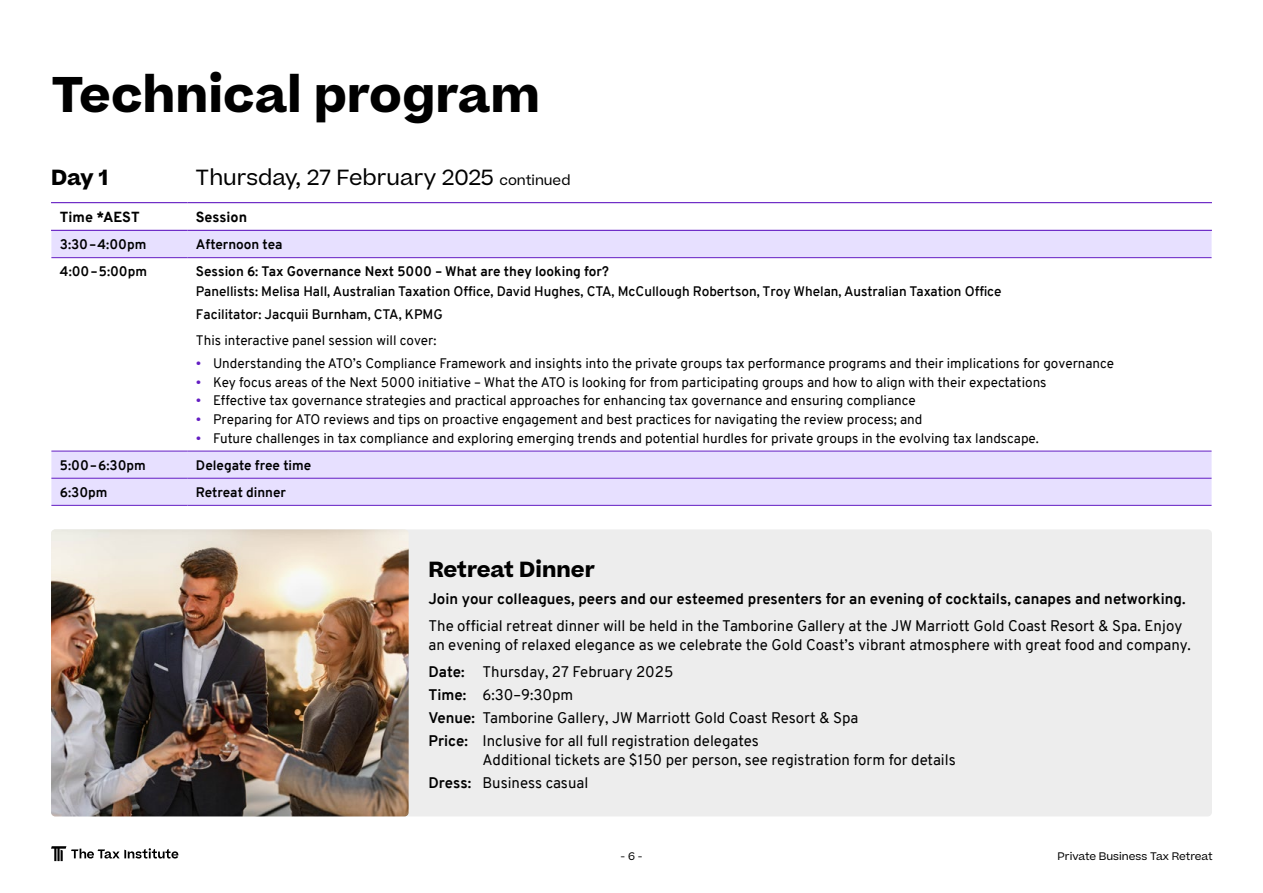
<style>
.page{position:relative;width:1263px;height:893px;background:#fff}
.page>*{position:absolute;margin:0;border:0;box-sizing:border-box;transform-origin:0 0}
.t1{font:700 48px "Beatrice";color:#000}
.t2{font:21px "Beatrice";color:#000}
.t3{font:700 21px "Beatrice";letter-spacing:-.005em;color:#000}
.t4{font:15px/23px "Overpass";color:#000}
.t5{font:700 15px "Overpass";color:#000}
.t6{font:800 14.25px "Overpass";color:#000}
.t7{font:13.5px "Overpass";color:#000}
.t8{font:600 13.5px/22.2px "Overpass";color:#000}
.t9{font:700 13.5px "Overpass";color:#000}
.t10{font:10.5px "Beatrice";color:#000}
.s1{font-size:13.5px}
.s2{color:#641dc3}
.s3{font-weight:700}
</style>
<div class="page">
<div style="left:51px;top:529px;width:1161px;height:287px;background:#ededed;border-radius:4px"></div>
<img style="left:51px;top:529px;width:358px;height:287px">
<svg style="left:51px;top:231px;width:1160px;height:274px"></svg>
<hr style="left:51px;top:451px;width:136px;height:1px;background:#641dc3">
<hr style="left:187px;top:451px;width:1024px;height:1px;background:#641dc3">
<hr style="left:51px;top:478px;width:136px;height:1px;background:#641dc3">
<hr style="left:187px;top:478px;width:1024px;height:1px;background:#641dc3">
<hr style="left:51px;top:505px;width:136px;height:1px;background:#641dc3">
<hr style="left:187px;top:505px;width:1024px;height:1px;background:#641dc3">
<hr style="left:51px;top:202px;width:136px;height:1px;background:#641dc3">
<hr style="left:51px;top:230px;width:136px;height:1px;background:#641dc3">
<hr style="left:187px;top:202px;width:1025px;height:1px;background:#641dc3">
<hr style="left:187px;top:230px;width:1025px;height:1px;background:#641dc3">
<hr style="left:51px;top:257px;width:136px;height:1px;background:#641dc3">
<hr style="left:187px;top:257px;width:1024px;height:1px;background:#641dc3">
<svg style="left:51px;top:846px;width:127px;height:15px"></svg>
<h1 class="t1" style="left:51px;top:61px;width:490px">Technical program</h1>
<h2 class="t3" style="left:51px;top:163px;width:58px">Day 1</h2>
<h2 class="t2" style="left:196px;top:164px;width:376px">Thursday, 27 February 2025 <span class="s1">continued</span></h2>
<p class="t6" style="left:60px;top:207px;width:81px">Time *AEST</p>
<p class="t6" style="left:196px;top:207px;width:53px">Session</p>
<p class="t9" style="left:60px;top:235px;width:88px">3:30–4:00pm</p>
<p class="t9" style="left:196px;top:235px;width:88px">Afternoon tea</p>
<p class="t9" style="left:60px;top:262px;width:89px">4:00–5:00pm</p>
<p class="t9" style="left:196px;top:262px;width:414px">Session 6: Tax Governance Next 5000 – What are they looking for?</p>
<p class="t8" style="left:196px;top:281px;width:807px">Panellists: Melisa Hall, Australian Taxation Office, David Hughes, CTA, McCullough Robertson, Troy Whelan, Australian Taxation Office<br>Facilitator: Jacquii Burnham, CTA, KPMG</p>
<p class="t7" style="left:196px;top:331px;width:242px">This interactive panel session will cover:</p>
<p class="t7" style="left:196px;top:354px;width:920px"><span class="s2">•</span> Understanding the ATO’s Compliance Framework and insights into the private groups tax performance programs and their implications for governance</p>
<p class="t7" style="left:196px;top:372px;width:852px"><span class="s2">•</span> Key focus areas of the Next 5000 initiative – What the ATO is looking for from participating groups and how to align with their expectations</p>
<p class="t7" style="left:196px;top:391px;width:721px"><span class="s2">•</span> Effective tax governance strategies and practical approaches for enhancing tax governance and ensuring compliance</p>
<p class="t7" style="left:196px;top:410px;width:728px"><span class="s2">•</span> Preparing for ATO reviews and tips on proactive engagement and best practices for navigating the review process; and</p>
<p class="t7" style="left:196px;top:428px;width:844px"><span class="s2">•</span> Future challenges in tax compliance and exploring emerging trends and potential hurdles for private groups in the evolving tax landscape.</p>
<p class="t9" style="left:60px;top:455px;width:87px">5:00–6:30pm</p>
<p class="t9" style="left:196px;top:455px;width:117px">Delegate free time</p>
<p class="t9" style="left:60px;top:482px;width:49px">6:30pm</p>
<p class="t9" style="left:196px;top:482px;width:92px">Retreat dinner</p>
<h2 class="t3" style="left:428px;top:555px;width:168px">Retreat Dinner</h2>
<p class="t5" style="left:428px;top:588px;width:758px">Join your colleagues, peers and our esteemed presenters for an evening of cocktails, canapes and networking.</p>
<p class="t4" style="left:428px;top:617px;width:764px;line-height:18.8px">The official retreat dinner will be held in the Tamborine Gallery at the JW Marriott Gold Coast Resort &amp; Spa. Enjoy an evening of relaxed elegance as we celebrate the Gold Coast’s vibrant atmosphere with great food and company.</p>
<p class="t4" style="left:428px;top:660px;width:431px"><span class="s3">Date:</span> Thursday, 27 February 2025<br><span class="s3">Time:</span> 6:30–9:30pm<br><span class="s3">Venue:</span> Tamborine Gallery, JW Marriott Gold Coast Resort &amp; Spa <span class="s3">Price:</span> Inclusive for all full registration delegates</p>
<p class="t4" style="left:428px;top:748px;width:529px;text-indent:54px">Additional tickets are $150 per person, see registration form for details<br><span class="s3">Dress:</span> Business casual</p>
<p class="t10" style="left:621px;top:849px;width:23px">- 6 -</p>
<p class="t10" style="left:1057px;top:849px;width:157px">Private Business Tax Retreat</p>
</div>
